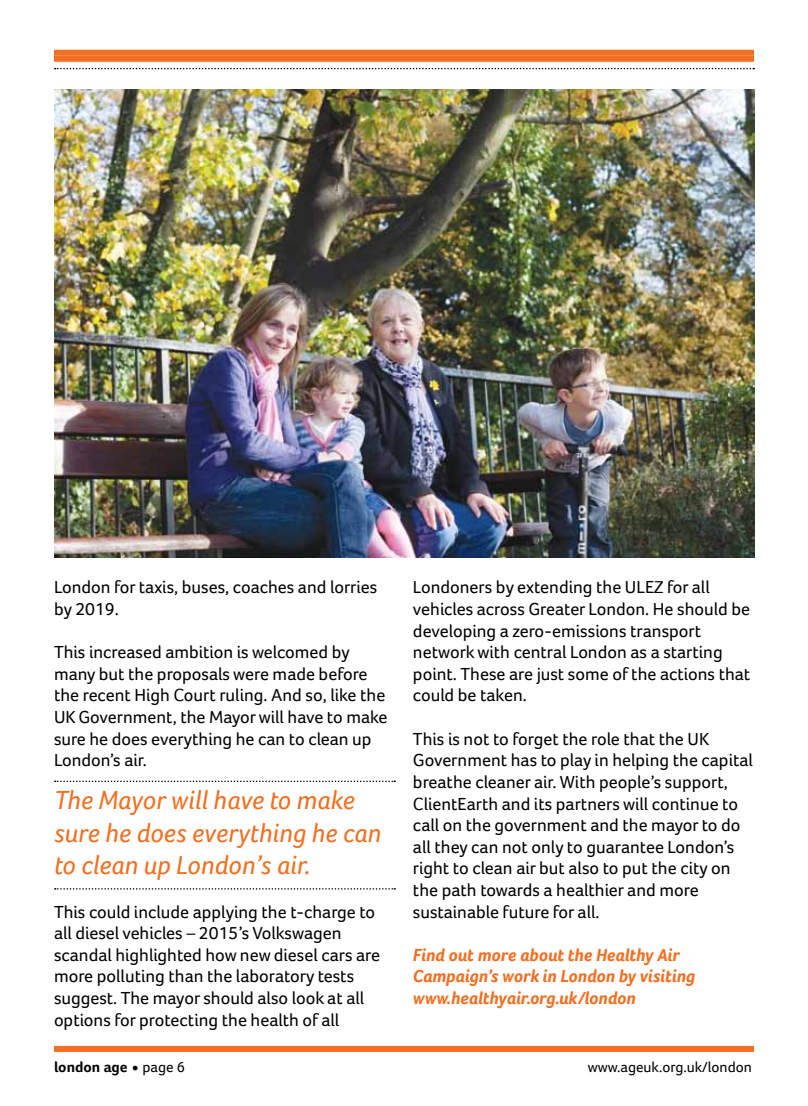
<style>
.page{position:relative;width:808px;height:1106px;background:#fff}
.page>*{position:absolute;margin:0;border:0;box-sizing:border-box;transform-origin:0 0}
.t1{font:italic 27px/32.4px "Foco Age UK";color:#f36f21}
.t2{font:18px/21.6px "Foco Age UK";color:#000}
.t3{font:italic 700 18px/21.6px "Foco Age UK";color:#f36f21}
.t4{font:18px "Minion Pro";color:#000}
.t5{font:15px "Foco Age UK";color:#000}
.t6{font:700 15px "Foco Age UK";color:#000}
.s1{font-weight:400}
</style>
<div class="page">
<img style="left:54px;top:90px;width:701px;height:467px">
<div style="left:54px;top:56px;width:700px;height:6px;background:#f36f21"></div>
<div style="left:54px;top:50px;width:700px;height:6px;background:#f36f21"></div>
<svg style="left:55px;top:68px;width:699px;height:1px"></svg>
<div style="left:54px;top:1045px;width:700px;height:6px;background:#f36f21"></div>
<svg style="left:55px;top:888px;width:340px;height:1px"></svg>
<svg style="left:55px;top:780px;width:340px;height:2px"></svg>
<p class="t2" style="left:54px;top:576px;width:325px">London for taxis, buses, coaches and lorries by 2019.</p>
<p class="t2" style="left:54px;top:641px;width:335px">This increased ambition is welcomed by many but the proposals were made before the recent High Court ruling. And so, like the UK Government, the Mayor will have to make sure he does everything he can to clean up London’s air.</p>
<h1 class="t1" style="left:54px;top:783px;width:329px">The Mayor will have to make sure he does everything he can to clean up London’s air.</h1>
<p class="t2" style="left:54px;top:900px;width:328px">This could include applying the t-charge to all diesel vehicles – 2015’s Volkswagen scandal highlighted how new diesel cars are more polluting than the laboratory tests suggest. The mayor should also look at all options for protecting the health of all</p>
<p class="t2" style="left:413px;top:576px;width:339px">Londoners by extending the ULEZ for all vehicles across Greater London. He should be developing a zero-emissions transport network with central London as a starting point. These are just some of the actions that could be taken.</p>
<p class="t2" style="left:413px;top:727px;width:341px">This is not to forget the role that the UK Government has to play in helping the capital breathe cleaner air. With people’s support, ClientEarth and its partners will continue to call on the government and the mayor to do all they can not only to guarantee London’s right to clean air but also to put the city on the path towards a healthier and more sustainable future for all.</p>
<p class="t3" style="left:413px;top:943px;width:284px">Find out more about the Healthy Air<br>Campaign’s work in London by visiting www.healthyair.org.uk/london</p>
<p class="t4" style="left:132px;top:1054px;width:9px">•</p>
<p class="t5" style="left:588px;top:1058px;width:166px">www.ageuk.org.uk/london</p>
<p class="t6" style="left:54px;top:1058px;width:132px">london age <span class="s1">page 6</span></p>
</div>
